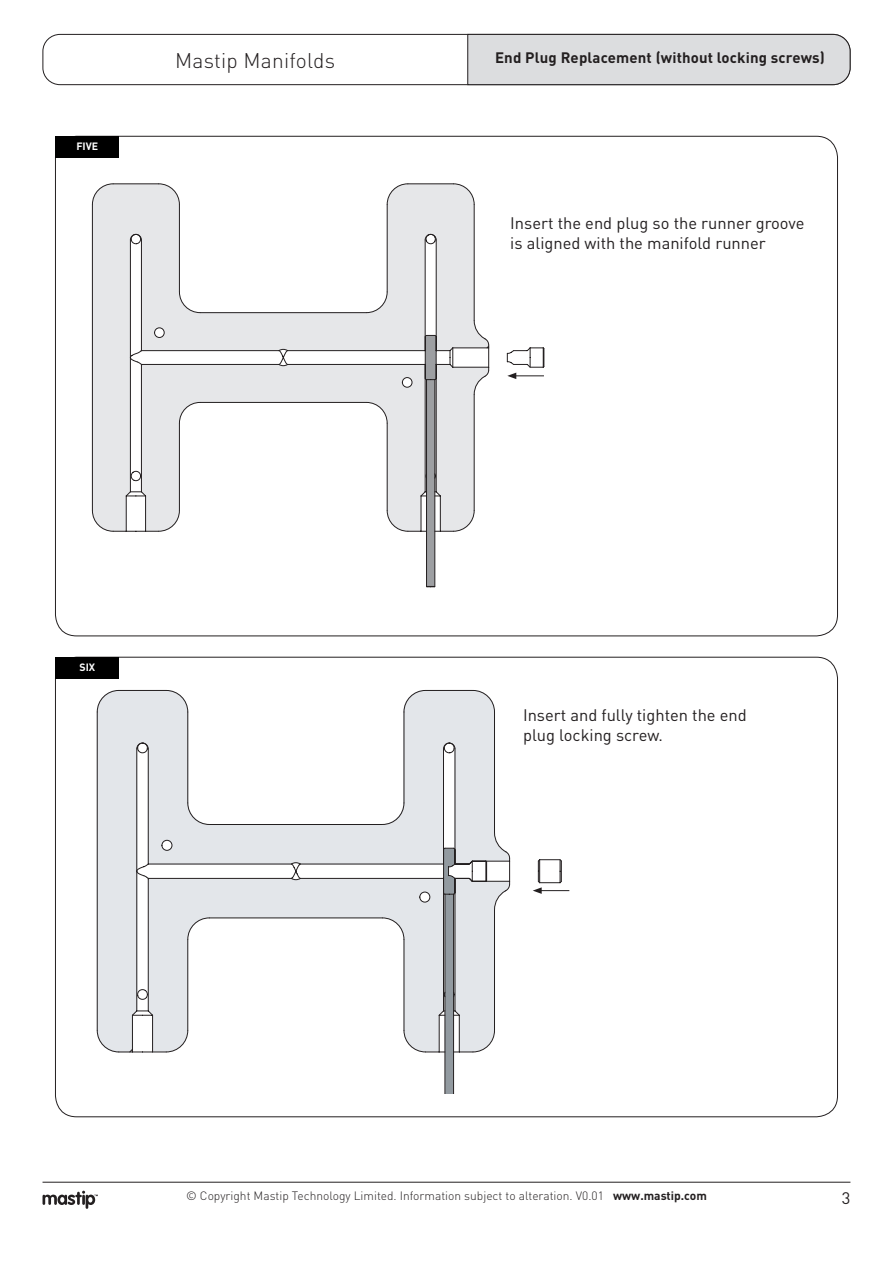
<style>
.page{position:relative;width:893px;height:1263px;background:#fff}
.page>*{position:absolute;margin:0;border:0;box-sizing:border-box;transform-origin:0 0}
.t1{font:300 21px "DIN";letter-spacing:.01em;color:#231f20}
.t2{font:16.5px/19.8px "DIN";color:#231f20}
.t3{font:700 15px "DIN";letter-spacing:.01em;color:#231f20}
.t4{font:300 12px "DIN";color:#231f20}
.t5{font:700 10.5px "DIN";color:#fff}
.s1{font-weight:700}
</style>
<div class="page">
<div style="left:43px;top:34px;width:807px;height:51px;border:1px solid #231f20;border-radius:17px"></div>
<div style="left:467px;top:34px;width:384px;height:51px;background:#dcdddf"></div>
<hr style="left:43px;top:1182px;width:807px;height:1px;background:#231f20">
<svg style="left:43px;top:1191px;width:55px;height:18px"></svg>
<div style="left:56px;top:136px;width:63px;height:21px;background:#000"></div>
<svg style="left:92px;top:183px;width:389px;height:341px"></svg>
<svg style="left:441px;top:335px;width:103px;height:44px"></svg>
<svg style="left:131px;top:234px;width:309px;height:109px"></svg>
<hr style="left:514px;top:376px;width:30px;height:1px;background:#231f20">
<svg style="left:510px;top:373px;width:6px;height:6px"></svg>
<div style="left:56px;top:657px;width:63px;height:21px;background:#000"></div>
<svg style="left:97px;top:343px;width:413px;height:347px"></svg>
<svg style="left:97px;top:690px;width:405px;height:362px"></svg>
<svg style="left:132px;top:848px;width:430px;height:246px"></svg>
<svg style="left:137px;top:743px;width:323px;height:272px"></svg>
<hr style="left:539px;top:890px;width:30px;height:1px;background:#231f20">
<svg style="left:533px;top:887px;width:9px;height:7px"></svg>
<p class="t5" style="left:76px;top:140px;width:23px">FIVE</p>
<p class="t1" style="left:175px;top:47px;width:162px">Mastip Manifolds</p>
<p class="t3" style="left:495px;top:48px;width:331px">End Plug Replacement (without locking screws)</p>
<p class="t2" style="left:510px;top:212px;width:296px">Insert the end plug so the runner groove is aligned with the manifold runner</p>
<p class="t5" style="left:79px;top:661px;width:17px">SIX</p>
<p class="t2" style="left:523px;top:705px;width:225px">Insert and fully tighten the end plug locking screw.</p>
<p class="t4" style="left:186px;top:1188px;width:522px">© Copyright Mastip Technology Limited. Information subject to alteration. V0.01 <span class="s1">www.mastip.com</span></p>
<p class="t2" style="left:842px;top:1188px;width:10px">3</p>
</div>
